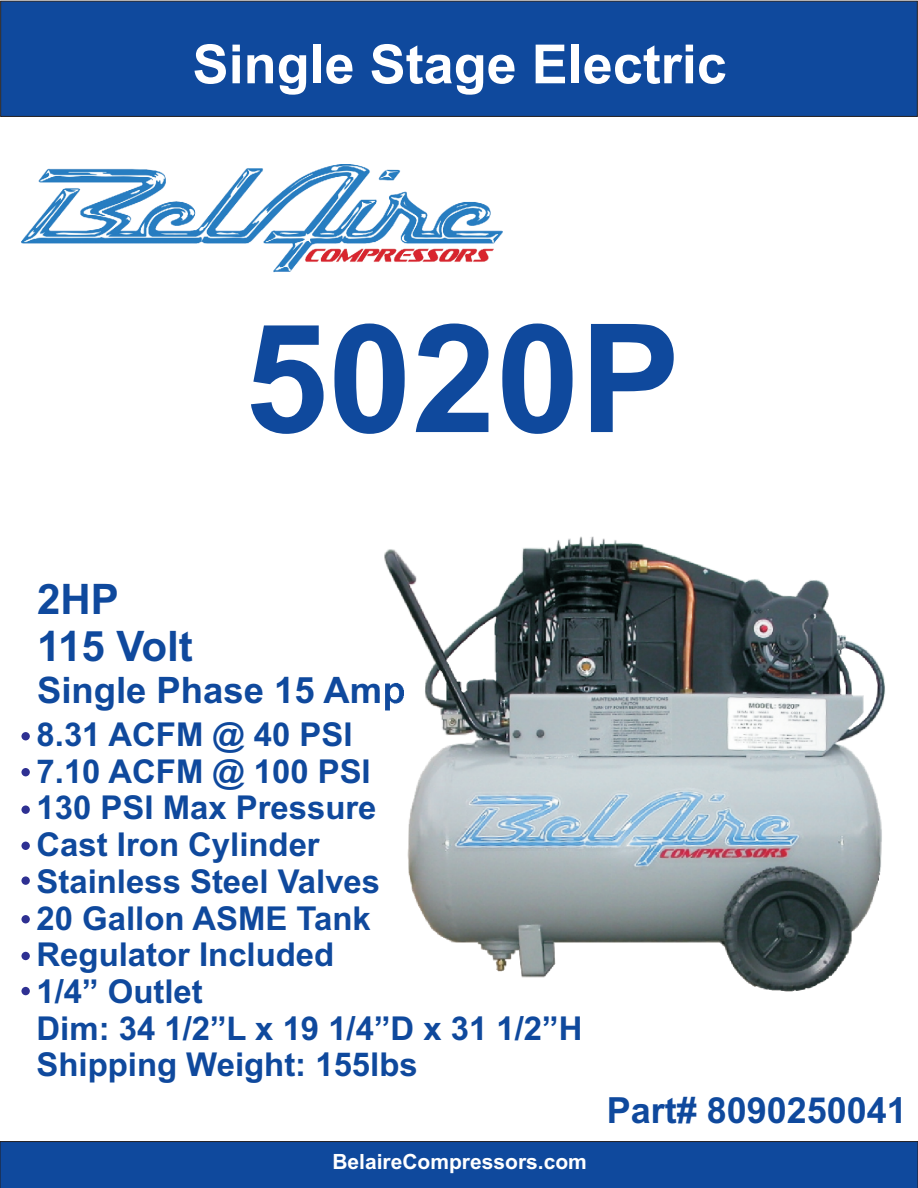
<style>
.page{position:relative;width:918px;height:1188px;background:#fff}
.page>*{position:absolute;margin:0;border:0;box-sizing:border-box;transform-origin:0 0}
.t1{font:700 151.05px "Arial";color:#0f499d}
.t2{font:700 54px "Arial";color:#fff}
.t3{font:700 42px/47px "Arial";color:#0f499d}
.t4{font:700 36.45px "Arial";color:#0f499d}
.t5{font:700 36px "Arial";color:#0f499d}
.t6{font:700 32.85px/36.8px "Arial";color:#0f499d}
.t7{font:700 21px "Arial";color:#fff}
</style>
<div class="page">
<div style="left:0;top:1px;width:918px;height:116px;background:#0f499d"></div>
<div style="left:0;top:1141px;width:918px;height:47px;background:#0f499d"></div>
<div style="left:18px;top:984px;width:15px;height:14px;background:#2e3092;border:3px solid #fff;border-radius:50%"></div>
<div style="left:18px;top:949px;width:15px;height:14px;background:#2e3092;border:3px solid #fff;border-radius:50%"></div>
<div style="left:18px;top:912px;width:15px;height:14px;background:#2e3092;border:3px solid #fff;border-radius:50%"></div>
<div style="left:18px;top:873px;width:15px;height:15px;background:#2e3092;border:3px solid #fff;border-radius:50%"></div>
<div style="left:18px;top:839px;width:15px;height:14px;background:#2e3092;border:3px solid #fff;border-radius:50%"></div>
<div style="left:18px;top:802px;width:15px;height:15px;background:#2e3092;border:3px solid #fff;border-radius:50%"></div>
<div style="left:18px;top:765px;width:15px;height:14px;background:#2e3092;border:3px solid #fff;border-radius:50%"></div>
<div style="left:18px;top:729px;width:15px;height:14px;background:#2e3092;border:3px solid #fff;border-radius:50%"></div>
<img style="left:384px;top:536px;width:501px;height:455px">
<img style="left:21px;top:164px;width:482px;height:108px">
<h2 class="t2" style="left:193px;top:44px;width:536px">Single Stage Electric</h2>
<h1 class="t1" style="left:244px;top:322px;width:438px">5020P</h1>
<p class="t3" style="left:37px;top:579px;width:157px">2HP<br>115 Volt</p>
<p class="t4" style="left:37px;top:676px;width:369px">Single Phase 15 Amp</p>
<p class="t6" style="left:37px;top:719px;width:547px">8.31 ACFM @ 40 PSI<br>7.10 ACFM @ 100 PSI<br>130 PSI Max Pressure<br>Cast Iron Cylinder<br>Stainless Steel Valves<br>20 Gallon ASME Tank<br>Regulator Included<br>1/4” Outlet<br>Dim: 34 1/2”L x 19 1/4”D x 31 1/2”H<br>Shipping Weight: 155lbs</p>
<p class="t7" style="left:332px;top:1154px;width:256px">BelaireCompressors.com</p>
<p class="t5" style="left:607px;top:1097px;width:302px">Part# 8090250041</p>
</div>
